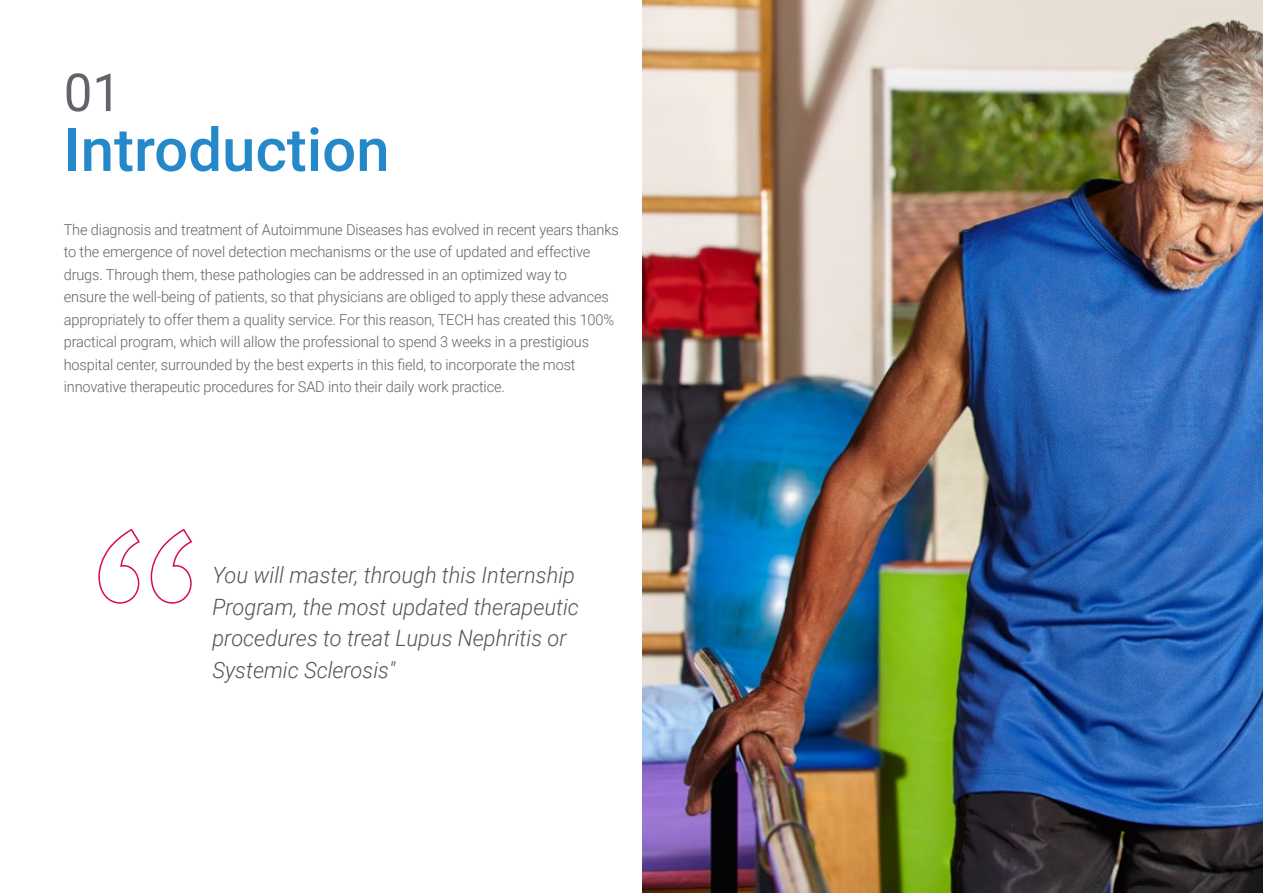
<style>
.page{position:relative;width:1263px;height:893px;background:#fff}
.page>*{position:absolute;margin:0;border:0;box-sizing:border-box;transform-origin:0 0}
.t1{font:500 60px "Roboto";color:#2488c9}
.t2{font:52.5px "Roboto";color:#61646a}
.t3{font:italic 300 22.5px/31.5px "Roboto";color:#52555b}
.t4{font:300 15px/22.5px "Roboto";letter-spacing:-.01em;color:#61646a}
</style>
<div class="page">
<svg style="left:98px;top:528px;width:95px;height:76px"></svg>
<img style="left:642px;top:0;width:621px;height:893px">
<h2 class="t2" style="left:64px;top:56px;width:59px">01</h2>
<h1 class="t1" style="left:64px;top:108px;width:327px">Introduction</h1>
<p class="t4" style="left:64px;top:217px;width:556px">The diagnosis and treatment of Autoimmune Diseases has evolved in recent years thanks to the emergence of novel detection mechanisms or the use of updated and effective drugs. Through them, these pathologies can be addressed in an optimized way to<br>ensure the well-being of patients, so that physicians are obliged to apply these advances appropriately to offer them a quality service. For this reason, TECH has created this 100% practical program, which will allow the professional to spend 3 weeks in a prestigious hospital center, surrounded by the best experts in this field, to incorporate the most innovative therapeutic procedures for SAD into their daily work practice.</p>
<h3 class="t3" style="left:212px;top:559px;width:368px">You will master, through this Internship Program, the most updated therapeutic procedures to treat Lupus Nephritis or Systemic Sclerosis"</h3>
</div>
